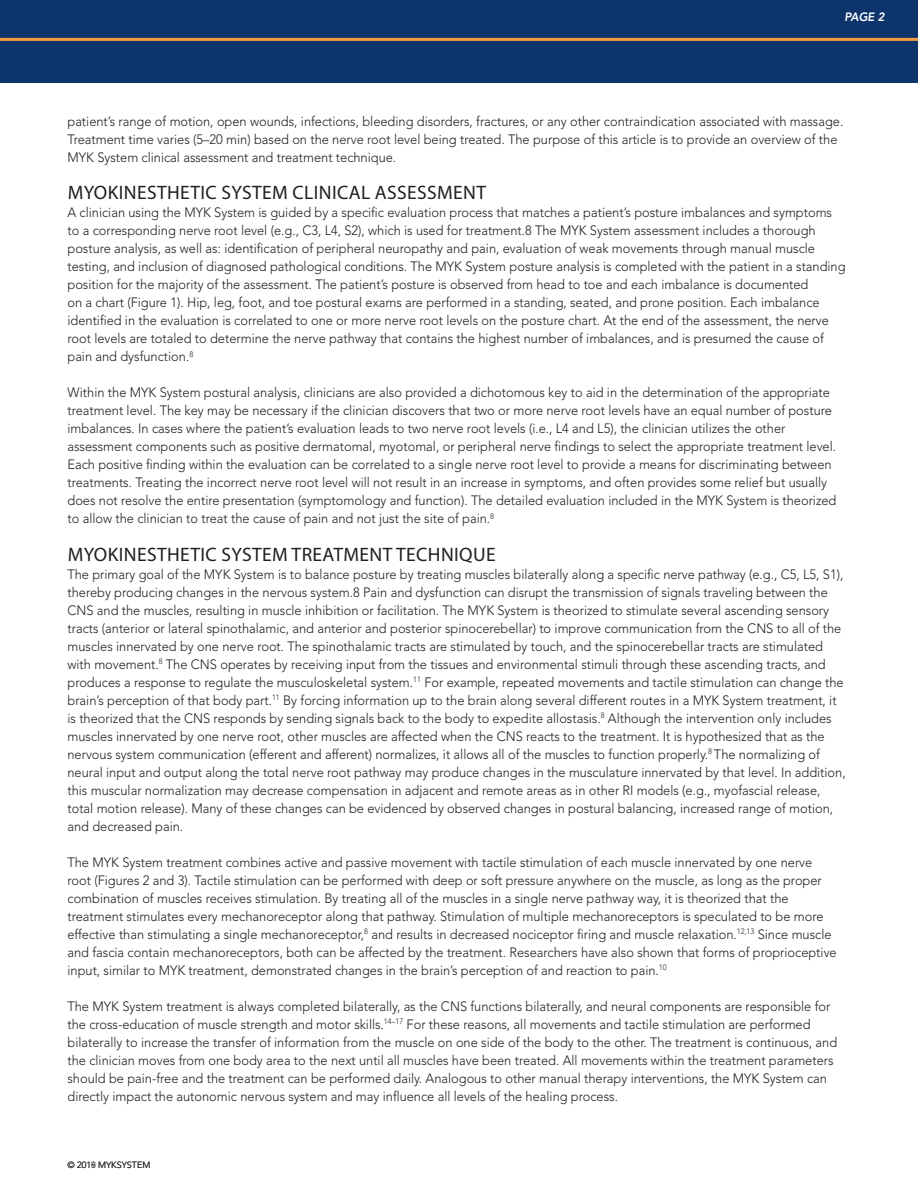
<style>
.page{position:relative;width:918px;height:1188px;background:#fff}
.page>*{position:absolute;margin:0;border:0;box-sizing:border-box;transform-origin:0 0}
.t1{font:19.5px "Myriad Pro";letter-spacing:.02em;color:#231f20}
.t2{font:300 13.5px/18px "Avenir";color:#231f20;scale:.95 1}
.t3{font:italic 800 12px "Avenir";color:#fff;scale:.95 1}
.t4{font:300 9px "Avenir";color:#231f20}
</style>
<div class="page">
<div style="left:0;top:0;width:918px;height:82px;background:#0e346c"></div>
<hr style="left:0;top:38px;width:918px;height:3px;background:#f89c3d">
<p class="t3" style="left:844px;top:10px;width:44px">PAGE 2</p>
<p class="t2" style="left:68px;top:112px;width:818px">patient’s range of motion, open wounds, infections, bleeding disorders, fractures, or any other contraindication associated with massage.<br>Treatment time varies (5–20 min) based on the nerve root level being treated. The purpose of this article is to provide an overview of the<br>MYK System clinical assessment and treatment technique.</p>
<h1 class="t1" style="left:68px;top:181px;width:420px">MYOKINESTHETIC SYSTEM CLINICAL ASSESSMENT</h1>
<p class="t2" style="left:68px;top:204px;width:821px">A clinician using the MYK System is guided by a specific evaluation process that matches a patient’s posture imbalances and symptoms to a corresponding nerve root level (e.g., C3, L4, S2), which is used for treatment.8 The MYK System assessment includes a thorough posture analysis, as well as: identification of peripheral neuropathy and pain, evaluation of weak movements through manual muscle testing, and inclusion of diagnosed pathological conditions. The MYK System posture analysis is completed with the patient in a standing position for the majority of the assessment. The patient’s posture is observed from head to toe and each imbalance is documented<br>on a chart (Figure 1). Hip, leg, foot, and toe postural exams are performed in a standing, seated, and prone position. Each imbalance identified in the evaluation is correlated to one or more nerve root levels on the posture chart. At the end of the assessment, the nerve root levels are totaled to determine the nerve pathway that contains the highest number of imbalances, and is presumed the cause of pain and dysfunction.<sup>8</sup></p>
<p class="t2" style="left:68px;top:384px;width:811px">Within the MYK System postural analysis, clinicians are also provided a dichotomous key to aid in the determination of the appropriate treatment level. The key may be necessary if the clinician discovers that two or more nerve root levels have an equal number of posture imbalances. In cases where the patient’s evaluation leads to two nerve root levels (i.e., L4 and L5), the clinician utilizes the other assessment components such as positive dermatomal, myotomal, or peripheral nerve findings to select the appropriate treatment level.<br>Each positive finding within the evaluation can be correlated to a single nerve root level to provide a means for discriminating between treatments. Treating the incorrect nerve root level will not result in an increase in symptoms, and often provides some relief but usually does not resolve the entire presentation (symptomology and function). The detailed evaluation included in the MYK System is theorized to allow the clinician to treat the cause of pain and not just the site of pain.<sup>8</sup></p>
<h1 class="t1" style="left:68px;top:542px;width:430px">MYOKINESTHETIC SYSTEM TREATMENT TECHNIQUE</h1>
<p class="t2" style="left:67px;top:565px;width:821px">The primary goal of the MYK System is to balance posture by treating muscles bilaterally along a specific nerve pathway (e.g., C5, L5, S1), thereby producing changes in the nervous system.8 Pain and dysfunction can disrupt the transmission of signals traveling between the CNS and the muscles, resulting in muscle inhibition or facilitation. The MYK System is theorized to stimulate several ascending sensory tracts (anterior or lateral spinothalamic, and anterior and posterior spinocerebellar) to improve communication from the CNS to all of the muscles innervated by one nerve root. The spinothalamic tracts are stimulated by touch, and the spinocerebellar tracts are stimulated with movement.<sup>8</sup> The CNS operates by receiving input from the tissues and environmental stimuli through these ascending tracts, and produces a response to regulate the musculoskeletal system.<sup>11</sup> For example, repeated movements and tactile stimulation can change the brain’s perception of that body part.<sup>11</sup> By forcing information up to the brain along several different routes in a MYK System treatment, it is theorized that the CNS responds by sending signals back to the body to expedite allostasis.<sup>8</sup> Although the intervention only includes muscles innervated by one nerve root, other muscles are affected when the CNS reacts to the treatment. It is hypothesized that as the nervous system communication (efferent and afferent) normalizes, it allows all of the muscles to function properly.<sup>8</sup> The normalizing of neural input and output along the total nerve root pathway may produce changes in the musculature innervated by that level. In addition, this muscular normalization may decrease compensation in adjacent and remote areas as in other RI models (e.g., myofascial release, total motion release). Many of these changes can be evidenced by observed changes in postural balancing, increased range of motion, and decreased pain.</p>
<p class="t2" style="left:67px;top:853px;width:811px">The MYK System treatment combines active and passive movement with tactile stimulation of each muscle innervated by one nerve root (Figures 2 and 3). Tactile stimulation can be performed with deep or soft pressure anywhere on the muscle, as long as the proper combination of muscles receives stimulation. By treating all of the muscles in a single nerve pathway way, it is theorized that the treatment stimulates every mechanoreceptor along that pathway. Stimulation of multiple mechanoreceptors is speculated to be more effective than stimulating a single mechanoreceptor,<sup>8</sup> and results in decreased nociceptor firing and muscle relaxation.<sup>12,13</sup> Since muscle and fascia contain mechanoreceptors, both can be affected by the treatment. Researchers have also shown that forms of proprioceptive input, similar to MYK treatment, demonstrated changes in the brain’s perception of and reaction to pain.<sup>10</sup></p>
<p class="t2" style="left:68px;top:997px;width:812px">The MYK System treatment is always completed bilaterally, as the CNS functions bilaterally, and neural components are responsible for the cross-education of muscle strength and motor skills.<sup>14–17</sup> For these reasons, all movements and tactile stimulation are performed bilaterally to increase the transfer of information from the muscle on one side of the body to the other. The treatment is continuous, and the clinician moves from one body area to the next until all muscles have been treated. All movements within the treatment parameters should be pain-free and the treatment can be performed daily. Analogous to other manual therapy interventions, the MYK System can directly impact the autonomic nervous system and may influence all levels of the healing process.</p>
<p class="t4" style="left:68px;top:1159px;width:84px">© 2019 MYKSYSTEM</p>
<p class="t4" style="left:91px;top:1159px;width:6px">6</p>
</div>
